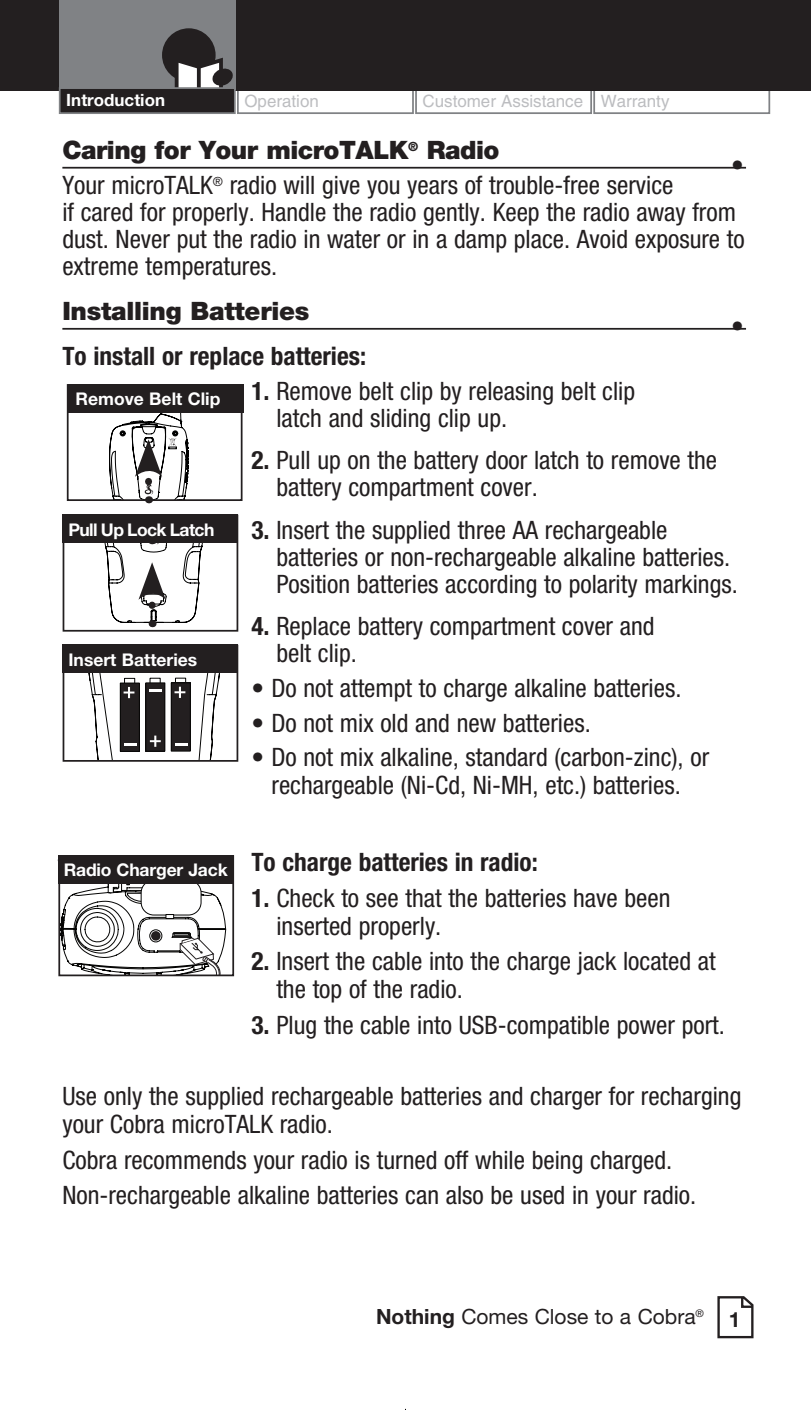
<style>
.page{position:relative;width:811px;height:1410px;background:#fff}
.page>*{position:absolute;margin:0;border:0;box-sizing:border-box;transform-origin:0 0}
.t1{font:condensed 25.2px/27.3px "Helvetica Neue LT Std";color:#231f20}
.t2{font:700 condensed 25.2px "Helvetica Neue LT Std";color:#231f20}
.t3{font:900 25.2px "Helvetica Neue LT Std";letter-spacing:-.02em;color:#231f20}
.t4{font:700 25.2px "Helvetica Neue LT Std";color:#231f20}
.t5{font:21px "Helvetica Neue LT Std";color:#231f20}
.t6{font:700 21px "Helvetica Neue LT Std";color:#231f20}
.t7{font:700 17.5px "Helvetica Neue LT Std";letter-spacing:-.005em;color:#fff}
.t8{font:700 17.5px "Helvetica Neue LT Std";letter-spacing:-.035em;color:#fff}
.t9{font:16.8px "Helvetica LT Std";color:#bcbdc0}
.t10{font:700 16.8px "Helvetica Neue LT Std";color:#fff}
.t11{font:10.5px "Helvetica Neue LT Std";color:#231f20}
.s1{font-weight:700}
</style>
<div class="page">
<hr style="left:62px;top:167px;width:684px;height:2px;background:#231f20">
<hr style="left:62px;top:328px;width:684px;height:2px;background:#231f20">
<div style="left:63px;top:514px;width:175px;height:117px;border:2px solid #231f20"></div>
<div style="left:67px;top:384px;width:175px;height:117px;border:2px solid #231f20"></div>
<svg style="left:109px;top:412px;width:80px;height:91px"></svg>
<svg style="left:104px;top:543px;width:99px;height:84px"></svg>
<svg style="left:88px;top:673px;width:132px;height:85px"></svg>
<div style="left:63px;top:644px;width:175px;height:117px;border:2px solid #231f20"></div>
<div style="left:68px;top:384px;width:175px;height:28px;background:#231f20"></div>
<div style="left:63px;top:514px;width:175px;height:29px;background:#231f20"></div>
<div style="left:63px;top:645px;width:175px;height:28px;background:#231f20"></div>
<div style="left:237px;top:87px;width:177px;height:27px;border:2px solid #808285"></div>
<div style="left:415px;top:87px;width:177px;height:27px;border:2px solid #808285"></div>
<div style="left:593px;top:87px;width:177px;height:27px;border:2px solid #808285"></div>
<div style="left:0;top:0;width:811px;height:90px;background:#231f20"></div>
<div style="left:59px;top:0;width:177px;height:90px;background:#808285"></div>
<div style="left:162px;top:28px;width:54px;height:54px;background:#231f20;border-radius:50%"></div>
<svg style="left:175px;top:58px;width:58px;height:29px"></svg>
<div style="left:60px;top:88px;width:175px;height:25px;background:#231f20"></div>
<div style="left:59px;top:87px;width:177px;height:27px;border:2px solid #808285"></div>
<svg style="left:717px;top:1296px;width:36px;height:42px"></svg>
<svg style="left:61px;top:883px;width:165px;height:90px"></svg>
<div style="left:58px;top:855px;width:176px;height:121px;border:2px solid #231f20"></div>
<div style="left:58px;top:855px;width:176px;height:28px;background:#231f20"></div>
<p class="t10" style="left:66px;top:90px;width:100px">Introduction</p>
<p class="t9" style="left:244px;top:91px;width:76px">Operation</p>
<p class="t9" style="left:423px;top:91px;width:248px">Customer Assistance Warranty</p>
<p class="t3" style="left:62px;top:135px;width:439px">Caring for Your microTALK<sup>®</sup> Radio</p>
<p class="t4" style="left:731px;top:150px;width:14px">•</p>
<p class="t1" style="left:62px;top:171px;width:684px">Your microTALK<sup>®</sup> radio will give you years of trouble-free service<br>if cared for properly. Handle the radio gently. Keep the radio away from dust. Never put the radio in water or in a damp place. Avoid exposure to extreme temperatures.</p>
<p class="t3" style="left:62px;top:296px;width:248px">Installing Batteries</p>
<p class="t4" style="left:731px;top:310px;width:14px">•</p>
<p class="t2" style="left:62px;top:341px;width:305px">To install or replace batteries:</p>
<p class="t1" style="left:276px;top:377px;width:360px;text-indent:-25px"><span class="s1">1.</span> Remove belt clip by releasing belt clip latch and sliding clip up.</p>
<p class="t1" style="left:276px;top:446px;width:442px;text-indent:-25px"><span class="s1">2.</span> Pull up on the battery door latch to remove the battery compartment cover.</p>
<p class="t1" style="left:276px;top:516px;width:463px;text-indent:-25px"><span class="s1">3.</span> Insert the supplied three AA rechargeable batteries or non-rechargeable alkaline batteries.<br>Position batteries according to polarity markings.</p>
<p class="t1" style="left:276px;top:612px;width:380px;text-indent:-25px"><span class="s1">4.</span> Replace battery compartment cover and belt clip.</p>
<p class="t1" style="left:251px;top:674px;width:431px">• Do not attempt to charge alkaline batteries.</p>
<p class="t1" style="left:251px;top:709px;width:341px">• Do not mix old and new batteries.</p>
<p class="t1" style="left:251px;top:743px;width:459px;text-align:center">• Do not mix alkaline, standard (carbon-zinc), or rechargeable (Ni-Cd, Ni-MH, etc.) batteries.</p>
<p class="t7" style="left:76px;top:388px;width:146px">Remove Belt Clip</p>
<p class="t8" style="left:68px;top:518px;width:147px">Pull Up Lock Latch</p>
<p class="t7" style="left:68px;top:648px;width:130px">Insert Batteries</p>
<p class="t7" style="left:64px;top:859px;width:165px">Radio Charger Jack</p>
<p class="t2" style="left:251px;top:847px;width:288px">To charge batteries in radio:</p>
<p class="t1" style="left:276px;top:883px;width:395px;text-indent:-25px"><span class="s1">1.</span> Check to see that the batteries have been inserted properly.</p>
<p class="t1" style="left:276px;top:947px;width:441px;text-indent:-25px"><span class="s1">2.</span> Insert the cable into the charge jack located at the top of the radio.</p>
<p class="t1" style="left:251px;top:1011px;width:475px"><span class="s1">3.</span> Plug the cable into USB-compatible power port.</p>
<p class="t1" style="left:62px;top:1082px;width:680px">Use only the supplied rechargeable batteries and charger for recharging your Cobra microTALK radio.</p>
<p class="t1" style="left:62px;top:1141px;width:635px;line-height:35.7px">Cobra recommends your radio is turned off while being charged.<br>Non-rechargeable alkaline batteries can also be used in your radio.</p>
<p class="t5" style="left:376px;top:1304px;width:321px"><span class="s1">Nothing</span> Comes Close to a Cobra</p>
<p class="t6" style="left:728px;top:1305px;width:13px">1</p>
<p class="t11" style="left:695px;top:1307px;width:10px">®</p>
</div>
